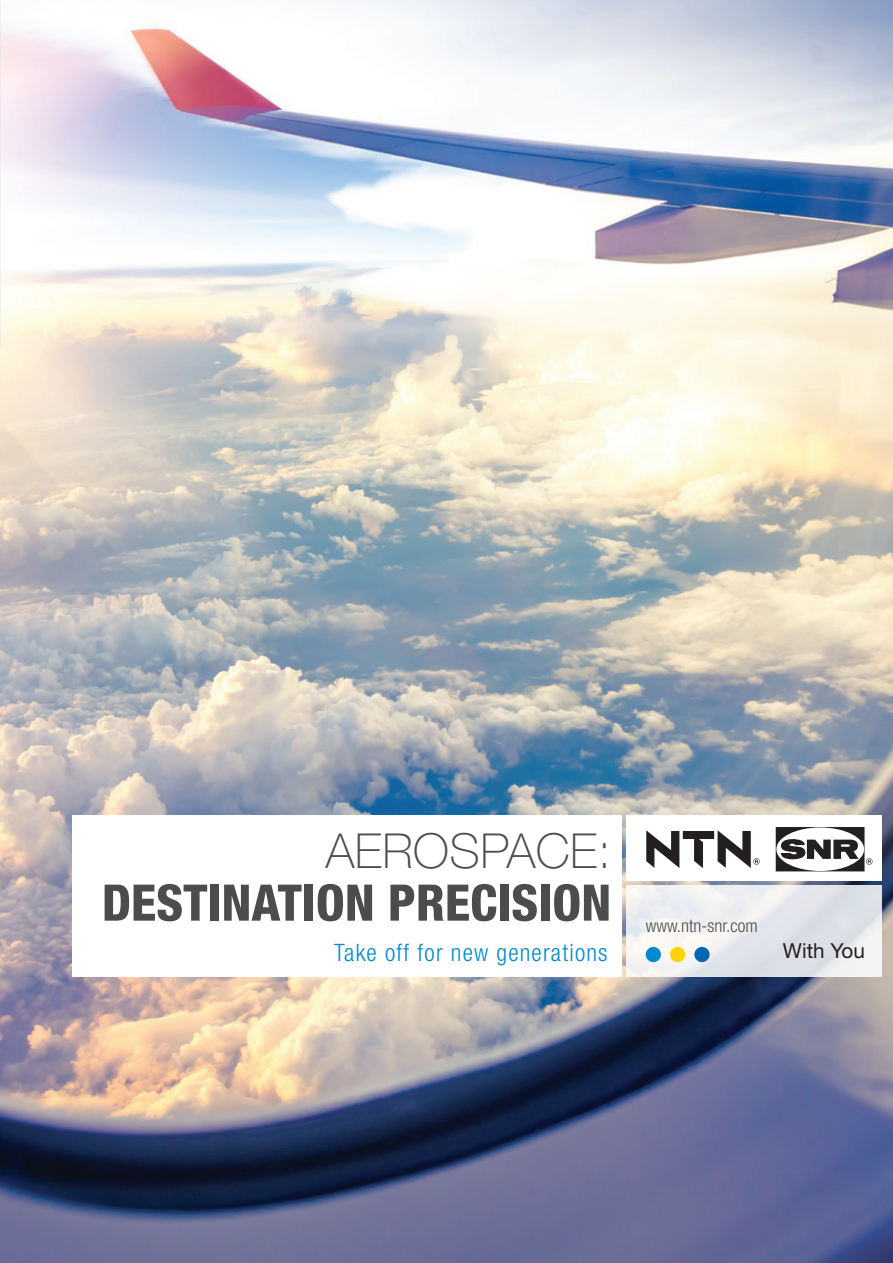
<style>
.page{position:relative;width:893px;height:1263px;background:#fff}
.page>*{position:absolute;margin:0;border:0;box-sizing:border-box;transform-origin:0 0}
.t1{font:800 condensed 50.4px "Helvetica Neue";color:#4b4c4d}
.t2{font:100 48.3px "Helvetica Neue";letter-spacing:.01em;color:#4b4c4d}
.t3{font:300 condensed 24px "Helvetica Neue";letter-spacing:.05em;color:#0089cf}
.t4{font:20.7px "Helvetica Neue";color:#231f20}
.t5{font:300 condensed 18px "Helvetica Neue";color:#4b4c4d}
</style>
<div class="page">
<img style="left:0;top:0;width:893px;height:1263px">
<div style="left:626px;top:815px;width:256px;height:65px;background:#fff"></div>
<svg style="left:626px;top:885px;width:256px;height:92px"></svg>
<div style="left:646px;top:947px;width:15px;height:15px;background:#0089cf;border-radius:50%"></div>
<div style="left:670px;top:947px;width:15px;height:15px;background:#fed304;border-radius:50%"></div>
<div style="left:694px;top:947px;width:16px;height:15px;background:#0166b3;border-radius:50%"></div>
<svg style="left:646px;top:830px;width:114px;height:38px"></svg>
<svg style="left:776px;top:827px;width:96px;height:44px"></svg>
<div style="left:72px;top:815px;width:550px;height:162px;background:#fff"></div>
<img style="left:0;top:0;width:1px;height:349px">
<h2 class="t2" style="left:326px;top:824px;width:287px">AEROSPACE:</h2>
<h1 class="t1" style="left:102px;top:871px;width:511px">DESTINATION PRECISION</h1>
<p class="t3" style="left:334px;top:939px;width:275px">Take off for new generations</p>
<p class="t5" style="left:646px;top:915px;width:113px">www.ntn-snr.com</p>
<p class="t4" style="left:783px;top:938px;width:84px">With You</p>
</div>
